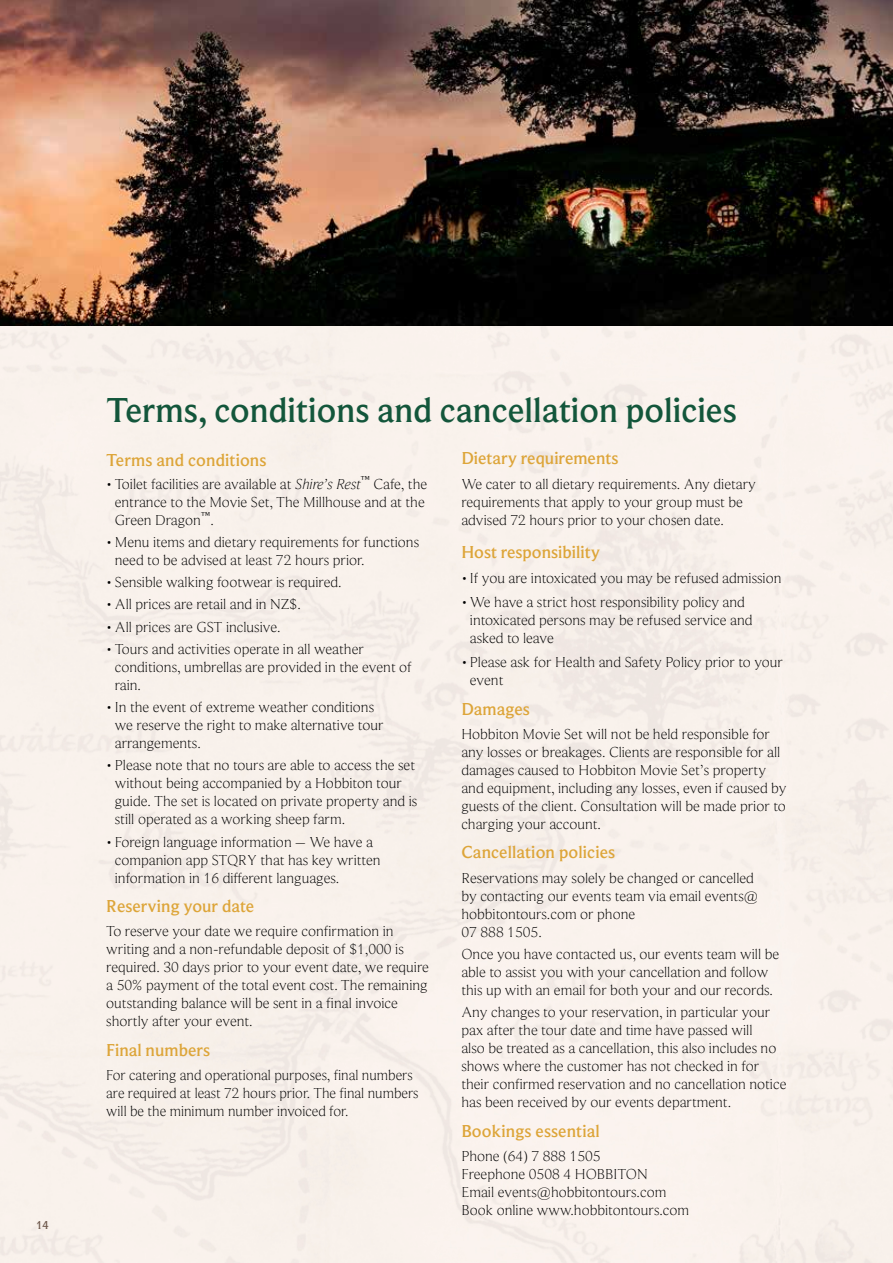
<style>
.page{position:relative;width:893px;height:1263px;background:#fff}
.page>*{position:absolute;margin:0;border:0;box-sizing:border-box;transform-origin:0 0}
.t1{font:500 36px "Beaufort Pro";color:#13563b}
.t2{font:500 18px "Beaufort Pro";color:#dda539}
.t3{font:300 15px/18px "Beaufort Pro";color:#000}
.t4{font:500 12px "Beaufort Pro";color:#6f594d}
.s1{font-style:italic}
</style>
<div class="page">
<div style="left:0;top:325px;width:893px;height:938px;background:#f9f2ec"></div>
<img style="left:0;top:0;width:893px;height:325px">
<p class="t4" style="left:36px;top:1219px;width:14px">14</p>
<h1 class="t1" style="left:106px;top:390px;width:632px">Terms, conditions and cancellation policies</h1>
<p class="t2" style="left:106px;top:450px;width:162px">Terms and conditions</p>
<p class="t3" style="left:115px;top:475px;width:314px;text-indent:-9px">• Toilet facilities are available at <span class="s1">Shire’s Rest</span>™ Cafe, the entrance to the Movie Set, The Millhouse and at the<br>Green Dragon™.</p>
<p class="t3" style="left:115px;top:533px;width:306px;text-indent:-9px">• Menu items and dietary requirements for functions need to be advised at least 72 hours prior.</p>
<p class="t3" style="left:106px;top:573px;width:237px">• Sensible walking footwear is required.</p>
<p class="t3" style="left:106px;top:596px;width:196px">• All prices are retail and in NZ$.</p>
<p class="t3" style="left:106px;top:618px;width:176px">• All prices are GST inclusive.</p>
<p class="t3" style="left:115px;top:640px;width:299px;text-indent:-9px">• Tours and activities operate in all weather conditions, umbrellas are provided in the event of rain.</p>
<p class="t3" style="left:115px;top:698px;width:270px;text-indent:-9px">• In the event of extreme weather conditions we reserve the right to make alternative tour arrangements.</p>
<p class="t3" style="left:115px;top:757px;width:304px;text-indent:-9px">• Please note that no tours are able to access the set without being accompanied by a Hobbiton tour guide. The set is located on private property and is still operated as a working sheep farm.</p>
<p class="t3" style="left:115px;top:833px;width:267px;text-indent:-9px">• Foreign language information – We have a companion app STQRY that has key written information in 16 different languages.</p>
<p class="t2" style="left:106px;top:896px;width:149px">Reserving your date</p>
<p class="t3" style="left:106px;top:923px;width:324px">To reserve your date we require confirmation in writing and a non-refundable deposit of $1,000 is required. 30 days prior to your event date, we require a 50% payment of the total event cost. The remaining outstanding balance will be sent in a final invoice shortly after your event.</p>
<p class="t2" style="left:106px;top:1040px;width:105px">Final numbers</p>
<p class="t3" style="left:106px;top:1066px;width:314px">For catering and operational purposes, final numbers are required at least 72 hours prior. The final numbers will be the minimum number invoiced for.</p>
<p class="t2" style="left:461px;top:448px;width:159px">Dietary requirements</p>
<p class="t3" style="left:461px;top:475px;width:296px">We cater to all dietary requirements. Any dietary requirements that apply to your group must be advised 72 hours prior to your chosen date.</p>
<p class="t2" style="left:461px;top:542px;width:140px">Host responsibility</p>
<p class="t3" style="left:461px;top:569px;width:322px">• If you are intoxicated you may be refused admission</p>
<p class="t3" style="left:470px;top:593px;width:284px;text-indent:-9px">• We have a strict host responsibility policy and intoxicated persons may be refused service and asked to leave</p>
<p class="t3" style="left:470px;top:654px;width:314px;text-indent:-9px">• Please ask for Health and Safety Policy prior to your event</p>
<p class="t2" style="left:461px;top:699px;width:70px">Damages</p>
<p class="t3" style="left:461px;top:725px;width:327px">Hobbiton Movie Set will not be held responsible for any losses or breakages. Clients are responsible for all damages caused to Hobbiton Movie Set’s property and equipment, including any losses, even if caused by guests of the client. Consultation will be made prior to charging your account.</p>
<p class="t2" style="left:461px;top:842px;width:155px">Cancellation policies</p>
<p class="t3" style="left:461px;top:869px;width:298px">Reservations may solely be changed or cancelled by contacting our events team via email events@ hobbitontours.com or phone<br>07 888 1505.</p>
<p class="t3" style="left:461px;top:945px;width:319px">Once you have contacted us, our events team will be able to assist you with your cancellation and follow this up with an email for both your and our records.</p>
<p class="t3" style="left:461px;top:1003px;width:327px">Any changes to your reservation, in particular your pax after the tour date and time have passed will<br>also be treated as a cancellation, this also includes no shows where the customer has not checked in for their confirmed reservation and no cancellation notice has been received by our events department.</p>
<p class="t2" style="left:461px;top:1121px;width:140px">Bookings essential</p>
<p class="t3" style="left:461px;top:1147px;width:229px">Phone (64) 7 888 1505<br>Freephone 0508 4 HOBBITON<br>Email events@hobbitontours.com<br>Book online www.hobbitontours.com</p>
</div>
